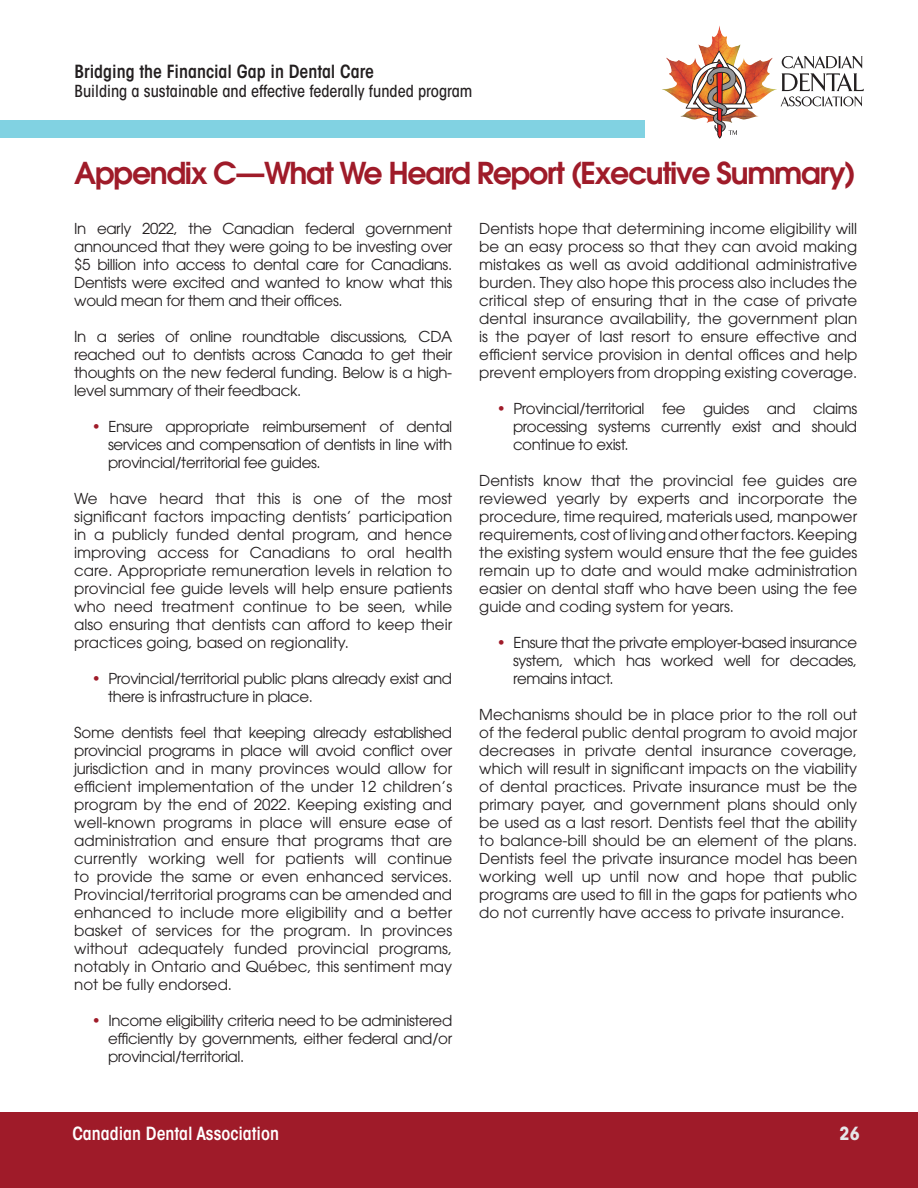
<style>
.page{position:relative;width:918px;height:1188px;background:#fff}
.page>*{position:absolute;margin:0;border:0;box-sizing:border-box;transform-origin:0 0}
.Executive_Summary_He{font:600 30px "ITC Avant Garde Std";letter-spacing:-.045em;color:#9f1b29}
.t1{font:600 condensed 18px "ITC Avant Garde Std";color:#231f20}
.t2{font:600 condensed 18px "ITC Avant Garde Std";color:#fff}
.t3{font:700 condensed 18px "ITC Avant Garde Std";color:#e6e7e9}
.t4{font:500 condensed 16.5px "ITC Avant Garde Std";color:#231f20}
.Body_text{font:15px/18px "ITC Avant Garde Std";letter-spacing:-.025em;color:#231f20;text-align:justify}
.s1{color:#9f1b29}
</style>
<div class="page">
<div style="left:0;top:1112px;width:918px;height:76px;background:#9f1b29"></div>
<div style="left:0;top:120px;width:645px;height:18px;background:#81d2e2"></div>
<img style="left:662px;top:36px;width:115px;height:82px">
<svg style="left:780px;top:56px;width:84px;height:50px"></svg>
<img style="left:686px;top:51px;width:67px;height:88px">
<p class="t1" style="left:75px;top:60px;width:301px">Bridging the Financial Gap in Dental Care</p>
<p class="t4" style="left:75px;top:81px;width:399px">Building a sustainable and effective federally funded program</p>
<p class="Executive_Summary_He" style="left:74px;top:154px;width:783px">Appendix C—What We Heard Report (Executive Summary)</p>
<p class="Body_text" style="left:479px;top:219px;width:380px">Dentists hope that determining income eligibility will be an easy process so that they can avoid making mistakes as well as avoid additional administrative burden. They also hope this process also includes the critical step of ensuring that in the case of private dental insurance availability, the government plan is the payer of last resort to ensure effective and efficient service provision in dental offices and help prevent employers from dropping existing coverage.</p>
<p class="Body_text" style="left:513px;top:399px;width:346px;text-indent:-16px"><span class="s1">•</span> Provincial/territorial fee guides and claims processing systems currently exist and should continue to exist.</p>
<p class="Body_text" style="left:479px;top:471px;width:380px">Dentists know that the provincial fee guides are reviewed yearly by experts and incorporate the procedure, time required, materials used, manpower requirements, cost of living and other factors. Keeping the existing system would ensure that the fee guides remain up to date and would make administration easier on dental staff who have been using the fee guide and coding system for years.</p>
<p class="Body_text" style="left:513px;top:633px;width:346px;text-indent:-16px"><span class="s1">•</span> Ensure that the private employer-based insurance system, which has worked well for decades, remains intact.</p>
<p class="Body_text" style="left:479px;top:705px;width:380px">Mechanisms should be in place prior to the roll out of the federal public dental program to avoid major decreases in private dental insurance coverage, which will result in significant impacts on the viability of dental practices. Private insurance must be the primary payer, and government plans should only be used as a last resort. Dentists feel that the ability to balance-bill should be an element of the plans.<br>Dentists feel the private insurance model has been working well up until now and hope that public programs are used to fill in the gaps for patients who do not currently have access to private insurance.</p>
<p class="Body_text" style="left:74px;top:219px;width:380px">In early 2022, the Canadian federal government announced that they were going to be investing over $5 billion into access to dental care for Canadians.<br>Dentists were excited and wanted to know what this would mean for them and their offices.</p>
<p class="Body_text" style="left:74px;top:327px;width:380px">In a series of online roundtable discussions, CDA reached out to dentists across Canada to get their thoughts on the new federal funding. Below is a high&shy;level summary of their feedback.</p>
<p class="Body_text" style="left:108px;top:417px;width:346px;text-indent:-16px"><span class="s1">•</span> Ensure appropriate reimbursement of dental services and compensation of dentists in line with provincial/territorial fee guides.</p>
<p class="Body_text" style="left:74px;top:489px;width:380px">We have heard that this is one of the most significant factors impacting dentists’ participation in a publicly funded dental program, and hence improving access for Canadians to oral health care. Appropriate remuneration levels in relation to provincial fee guide levels will help ensure patients who need treatment continue to be seen, while also ensuring that dentists can afford to keep their practices going, based on regionality.</p>
<p class="Body_text" style="left:108px;top:669px;width:346px;text-indent:-16px"><span class="s1">•</span> Provincial/territorial public plans already exist and there is infrastructure in place.</p>
<p class="Body_text" style="left:74px;top:723px;width:380px">Some dentists feel that keeping already established provincial programs in place will avoid conflict over jurisdiction and in many provinces would allow for efficient implementation of the under 12 children’s program by the end of 2022. Keeping existing and well-known programs in place will ensure ease of administration and ensure that programs that are currently working well for patients will continue to provide the same or even enhanced services.<br>Provincial/territorial programs can be amended and enhanced to include more eligibility and a better basket of services for the program. In provinces without adequately funded provincial programs, notably in Ontario and Québec, this sentiment may not be fully endorsed.</p>
<p class="Body_text" style="left:108px;top:1011px;width:346px;text-indent:-16px"><span class="s1">•</span> Income eligibility criteria need to be administered efficiently by governments, either federal and/or provincial/territorial.</p>
<p class="t2" style="left:72px;top:1122px;width:208px">Canadian Dental Association</p>
<p class="t3" style="left:840px;top:1122px;width:22px">26</p>
</div>
